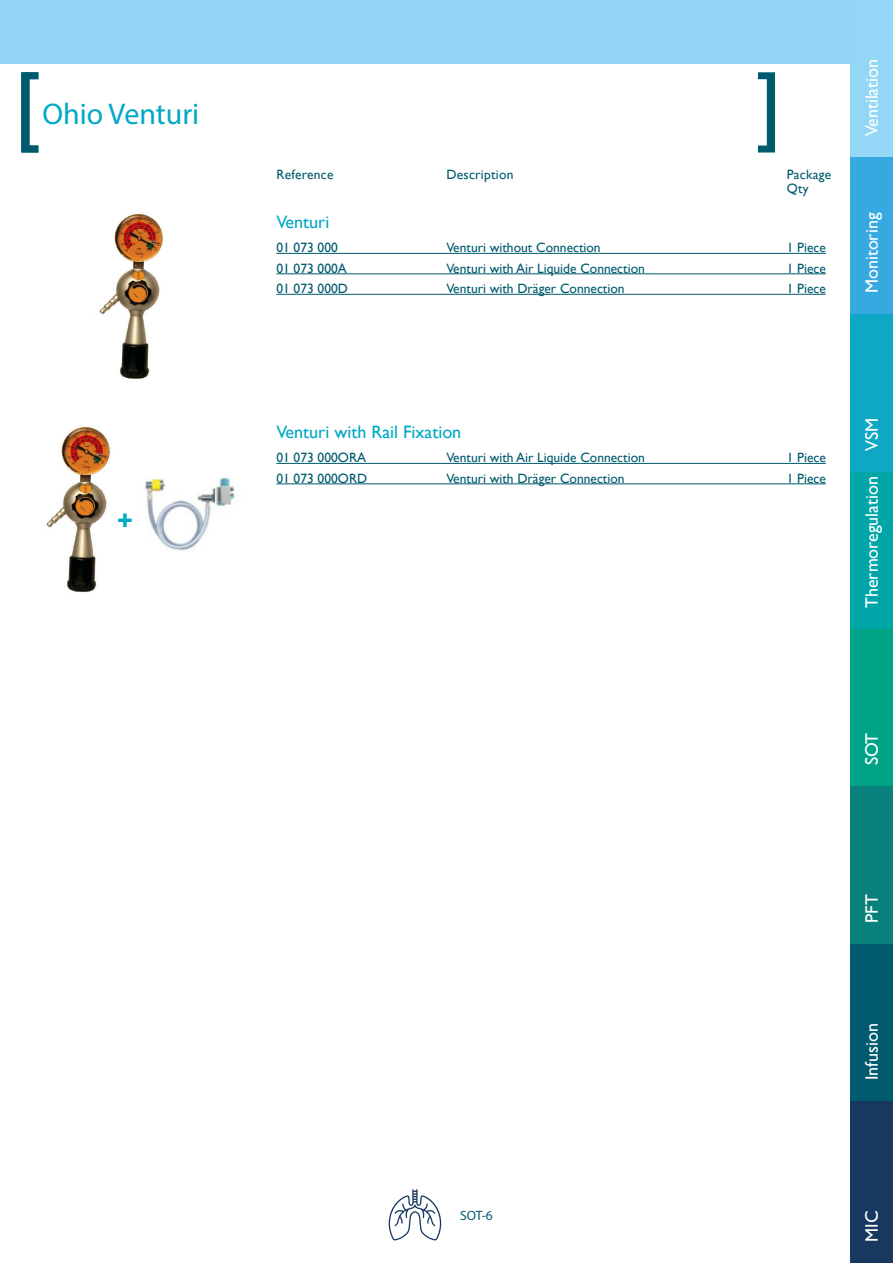
<style>
.page{position:relative;width:893px;height:1263px;background:#fff}
.page>*{position:absolute;margin:0;border:0;box-sizing:border-box;transform-origin:0 0}
.Item_Heading_1{font:30px "Myriad Pro";color:#00a8c5}
.Item_Heading_2{font:700 27px "Gill Sans";color:#00a8c5}
.t1{font:18px "Gill Sans";color:#fff}
.Item_Heading_2-2{font:18px "Gill Sans";color:#00a8c5}
.Item_General{font:13.5px "Gill Sans";color:#005b6e}
.Item_General-2{font:13.5px "Gill Sans";letter-spacing:.02em;color:#005b6e}
.t2{font:13.5px "Myriad Pro";color:#005b6e}
</style>
<div class="page">
<div style="left:0;top:0;width:893px;height:64px;background:#93d5f6"></div>
<svg style="left:389px;top:1189px;width:52px;height:51px"></svg>
<div style="left:850px;top:0;width:43px;height:157px;background:#94d6f5"></div>
<div style="left:850px;top:157px;width:43px;height:158px;background:#36a9e1"></div>
<div style="left:850px;top:315px;width:43px;height:157px;background:#0ea7c4"></div>
<div style="left:850px;top:472px;width:43px;height:157px;background:#00a6a7"></div>
<div style="left:850px;top:629px;width:43px;height:158px;background:#00a385"></div>
<div style="left:850px;top:787px;width:43px;height:157px;background:#0a807d"></div>
<div style="left:850px;top:944px;width:43px;height:157px;background:#005b6e"></div>
<div style="left:850px;top:1101px;width:43px;height:162px;background:#18385f"></div>
<svg style="left:758px;top:72px;width:17px;height:81px"></svg>
<svg style="left:21px;top:72px;width:17px;height:81px"></svg>
<hr style="left:276px;top:253px;width:550px;height:1px;background:#005b6e">
<hr style="left:276px;top:273px;width:62px;height:1px;background:#005b6e">
<hr style="left:338px;top:273px;width:242px;height:1px;background:#005b6e">
<hr style="left:580px;top:273px;width:246px;height:1px;background:#005b6e">
<hr style="left:276px;top:294px;width:62px;height:1px;background:#005b6e">
<hr style="left:338px;top:294px;width:222px;height:1px;background:#005b6e">
<hr style="left:560px;top:294px;width:266px;height:1px;background:#005b6e">
<hr style="left:276px;top:463px;width:62px;height:1px;background:#005b6e">
<hr style="left:338px;top:463px;width:242px;height:1px;background:#005b6e">
<hr style="left:580px;top:463px;width:246px;height:1px;background:#005b6e">
<hr style="left:276px;top:483px;width:62px;height:1px;background:#005b6e">
<hr style="left:338px;top:483px;width:222px;height:1px;background:#005b6e">
<hr style="left:560px;top:483px;width:266px;height:1px;background:#005b6e">
<img style="left:99px;top:213px;width:64px;height:166px">
<img style="left:46px;top:427px;width:64px;height:165px">
<img style="left:145px;top:477px;width:91px;height:74px">
<p class="Item_Heading_1" style="left:43px;top:95px;width:158px">Ohio Venturi</p>
<p class="Item_Heading_2" style="left:117px;top:505px;width:17px">+</p>
<p class="Item_General-2" style="left:276px;top:167px;width:59px">Reference</p>
<p class="Item_General-2" style="left:446px;top:167px;width:69px">Description</p>
<p class="Item_General-2" style="left:787px;top:167px;width:46px">Package</p>
<p class="Item_General" style="left:787px;top:181px;width:24px">Qty</p>
<p class="Item_Heading_2-2" style="left:276px;top:211px;width:55px">Venturi</p>
<p class="Item_General" style="left:276px;top:240px;width:63px">01 073 000</p>
<p class="Item_General" style="left:446px;top:240px;width:156px">Venturi without Connection</p>
<p class="Item_General" style="left:787px;top:240px;width:41px">1 Piece</p>
<p class="Item_General" style="left:276px;top:260px;width:72px">01 073 000A</p>
<p class="Item_General" style="left:446px;top:260px;width:200px">Venturi with Air Liquide Connection</p>
<p class="Item_General" style="left:787px;top:260px;width:41px">1 Piece</p>
<p class="Item_General" style="left:276px;top:281px;width:73px">01 073 000D</p>
<p class="Item_General" style="left:446px;top:281px;width:180px">Venturi with Dräger Connection</p>
<p class="Item_General" style="left:787px;top:281px;width:41px">1 Piece</p>
<h3 class="t1" style="left:861px;top:136px;width:79px;rotate:-90deg">Ventilation</h3>
<h3 class="t1" style="left:861px;top:293px;width:82px;rotate:-90deg">Monitoring</h3>
<p class="Item_Heading_2-2" style="left:276px;top:421px;width:186px">Venturi with Rail Fixation</p>
<p class="Item_General" style="left:276px;top:450px;width:91px">01 073 000ORA</p>
<p class="Item_General" style="left:446px;top:450px;width:200px">Venturi with Air Liquide Connection</p>
<p class="Item_General" style="left:787px;top:450px;width:41px">1 Piece</p>
<p class="Item_General" style="left:276px;top:470px;width:92px">01 073 000ORD</p>
<p class="Item_General" style="left:446px;top:470px;width:180px">Venturi with Dräger Connection</p>
<p class="Item_General" style="left:787px;top:470px;width:41px">1 Piece</p>
<h3 class="t1" style="left:861px;top:451px;width:35px;rotate:-90deg">VSM</h3>
<h3 class="t1" style="left:861px;top:608px;width:134px;rotate:-90deg">Thermoregulation</h3>
<h3 class="t1" style="left:861px;top:765px;width:34px;rotate:-90deg">SOT</h3>
<h3 class="t1" style="left:861px;top:923px;width:30px;rotate:-90deg">PFT</h3>
<h3 class="t1" style="left:861px;top:1080px;width:58px;rotate:-90deg">Infusion</h3>
<p class="t2" style="left:460px;top:1207px;width:34px">SOT-6</p>
<h3 class="t1" style="left:861px;top:1242px;width:33px;rotate:-90deg">MIC</h3>
</div>
